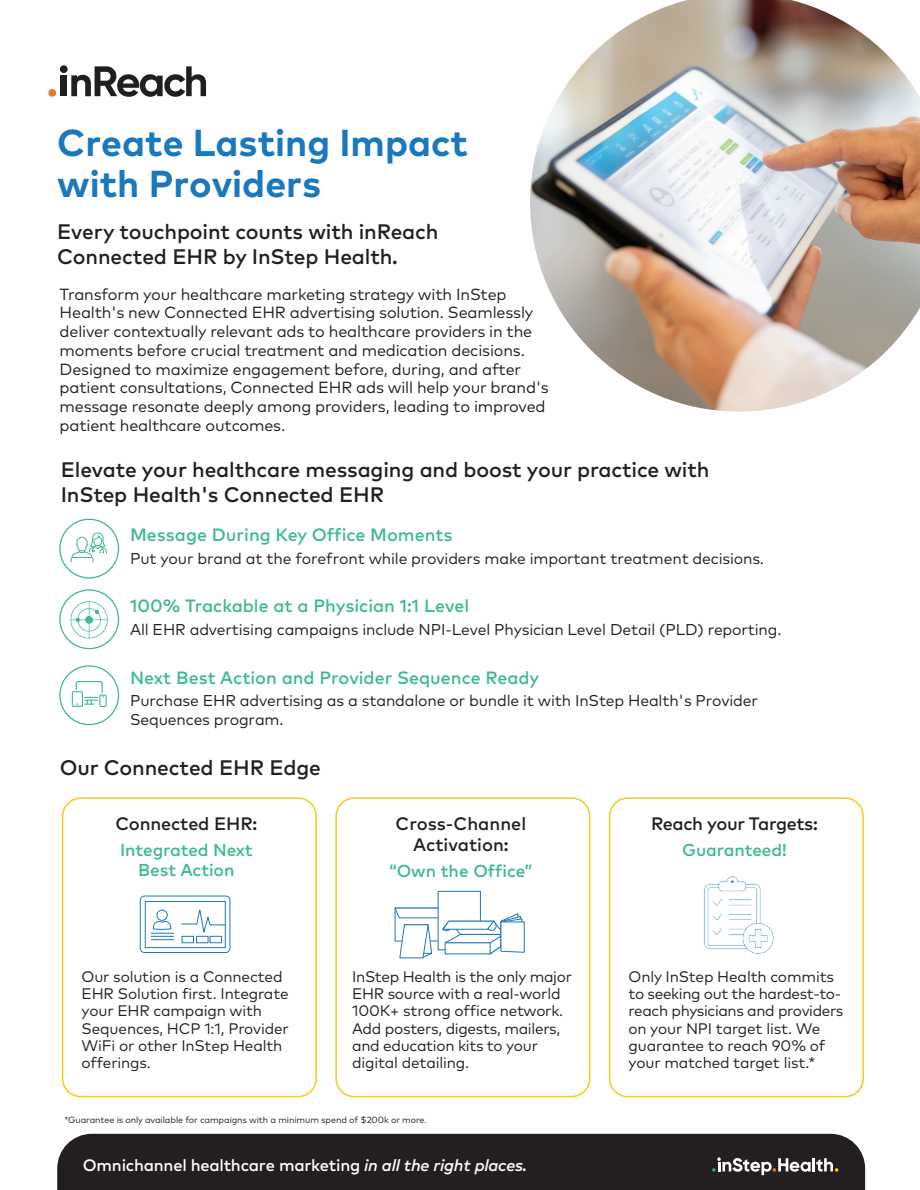
<style>
.page{position:relative;width:920px;height:1190px;background:#fff}
.page>*{position:absolute;margin:0;border:0;box-sizing:border-box;transform-origin:0 0}
.t1{font:700 37.5px/40.5px "Mark Pro";color:#1978be}
.t2{font:500 21px/25.5px "Mark Pro";letter-spacing:-.01em;color:#231f20}
.t3{font:500 18px/21px "Mark Pro";letter-spacing:-.01em;color:#231f20;text-align:center}
.t4{font:500 17.85px "Mark Pro";color:#3eb993}
.t5{font:500 17.25px/20.2px "Mark Pro";letter-spacing:-.01em;color:#3fb893;text-align:center}
.t6{font:500 16.5px "Mark Pro";letter-spacing:-.015em;color:#fff}
.t7{font:16.2px/18.8px "Mark Pro";letter-spacing:-.01em;color:#231f20}
.t8{font:15.6px/18.6px "Mark Pro";letter-spacing:-.01em;color:#231f20}
.t9{font:15.3px/17.2px "Mark Pro";letter-spacing:-.01em;color:#231f20}
.t10{font:9px "Mark Pro";letter-spacing:-.01em;color:#231f20}
.s1{font-style:italic}
</style>
<div class="page">
<img style="left:530px;top:0;width:390px;height:411px">
<svg style="left:72px;top:681px;width:35px;height:26px"></svg>
<div style="left:57px;top:1133px;width:808px;height:57px;background:#231f20"></div>
<svg style="left:712px;top:1157px;width:126px;height:18px"></svg>
<div style="left:59px;top:518px;width:60px;height:60px;border:1px solid #3fb893;border-radius:50%"></div>
<div style="left:59px;top:665px;width:60px;height:60px;border:1px solid #3fb893;border-radius:50%"></div>
<div style="left:59px;top:589px;width:60px;height:60px;border:1px solid #3fb893;border-radius:50%"></div>
<svg style="left:48px;top:65px;width:158px;height:32px"></svg>
<div style="left:437px;top:891px;width:44px;height:59px;background:#fff;border:1px solid #1c78be"></div>
<svg style="left:394px;top:907px;width:131px;height:52px"></svg>
<svg style="left:704px;top:875px;width:70px;height:79px"></svg>
<svg style="left:140px;top:896px;width:90px;height:56px"></svg>
<div style="left:140px;top:895px;width:90px;height:58px;border:1px solid #1c78be;border-radius:4px"></div>
<div style="left:145px;top:901px;width:81px;height:47px;background:#fff;border:1px solid #1c78be"></div>
<svg style="left:181px;top:905px;width:45px;height:30px"></svg>
<div style="left:156px;top:909px;width:12px;height:11px;border:1px solid #1c78be;border-radius:50%"></div>
<svg style="left:151px;top:920px;width:23px;height:20px"></svg>
<div style="left:181px;top:935px;width:13px;height:8px;background:#fff;border:1px solid #1c78be"></div>
<div style="left:196px;top:935px;width:12px;height:8px;background:#fff;border:1px solid #1c78be"></div>
<div style="left:210px;top:935px;width:12px;height:8px;background:#fff;border:1px solid #1c78be"></div>
<div style="left:62px;top:797px;width:255px;height:300px;border:2px solid #fec717;border-radius:18px"></div>
<div style="left:335px;top:797px;width:255px;height:300px;border:2px solid #fec717;border-radius:18px"></div>
<div style="left:609px;top:797px;width:254px;height:300px;border:2px solid #fec717;border-radius:18px"></div>
<svg style="left:70px;top:518px;width:37px;height:44px"></svg>
<svg style="left:70px;top:600px;width:38px;height:39px"></svg>
<h1 class="t1" style="left:57px;top:119px;width:412px">Create Lasting Impact with Providers</h1>
<h2 class="t2" style="left:57px;top:217px;width:383px">Every touchpoint counts with inReach<br>Connected EHR by InStep Health.</h2>
<p class="t7" style="left:60px;top:283px;width:491px">Transform your healthcare marketing strategy with InStep Health's new Connected EHR advertising solution. Seamlessly deliver contextually relevant ads to healthcare providers in the moments before crucial treatment and medication decisions.<br>Designed to maximize engagement before, during, and after patient consultations, Connected EHR ads will help your brand's message resonate deeply among providers, leading to improved patient healthcare outcomes.</p>
<h2 class="t2" style="left:61px;top:455px;width:650px">Elevate your healthcare messaging and boost your practice with<br>InStep Health's Connected EHR</h2>
<p class="t4" style="left:130px;top:521px;width:324px">Message During Key Office Moments</p>
<p class="t8" style="left:130px;top:547px;width:635px">Put your brand at the forefront while providers make important treatment decisions.</p>
<p class="t4" style="left:130px;top:592px;width:340px">100% Trackable at a Physician 1:1 Level</p>
<p class="t8" style="left:130px;top:619px;width:652px">All EHR advertising campaigns include NPI-Level Physician Level Detail (PLD) reporting.</p>
<p class="t4" style="left:130px;top:663px;width:411px">Next Best Action and Provider Sequence Ready</p>
<p class="t8" style="left:130px;top:690px;width:629px">Purchase EHR advertising as a standalone or bundle it with InStep Health's Provider<br>Sequences program.</p>
<h2 class="t2" style="left:60px;top:753px;width:263px">Our Connected EHR Edge</h2>
<p class="t3" style="left:115px;top:811px;width:143px">Connected EHR:</p>
<p class="t5" style="left:120px;top:838px;width:134px">Integrated Next<br>Best Action</p>
<p class="t3" style="left:395px;top:811px;width:132px">Cross-Channel<br>Activation:</p>
<p class="t5" style="left:389px;top:859px;width:145px">“Own the Office”</p>
<p class="t9" style="left:82px;top:966px;width:209px">Our solution is a Connected<br>EHR Solution first. Integrate your EHR campaign with<br>Sequences, HCP 1:1, Provider<br>WiFi or other InStep Health offerings.</p>
<p class="t9" style="left:352px;top:966px;width:221px">InStep Health is the only major<br>EHR source with a real-world<br>100K+ strong office network.<br>Add posters, digests, mailers, and education kits to your digital detailing.</p>
<p class="t10" style="left:64px;top:1112px;width:364px">*Guarantee is only available for campaigns with a minimum spend of $200k or more.</p>
<p class="t6" style="left:83px;top:1152px;width:445px">Omnichannel healthcare marketing <span class="s1">in all the right places.</span></p>
<p class="t3" style="left:651px;top:811px;width:168px">Reach your Targets:</p>
<p class="t5" style="left:682px;top:838px;width:106px">Guaranteed!</p>
<p class="t9" style="left:628px;top:966px;width:216px">Only InStep Health commits to seeking out the hardest-to&shy;reach physicians and providers on your NPI target list. We guarantee to reach 90% of your matched target list.*</p>
</div>
